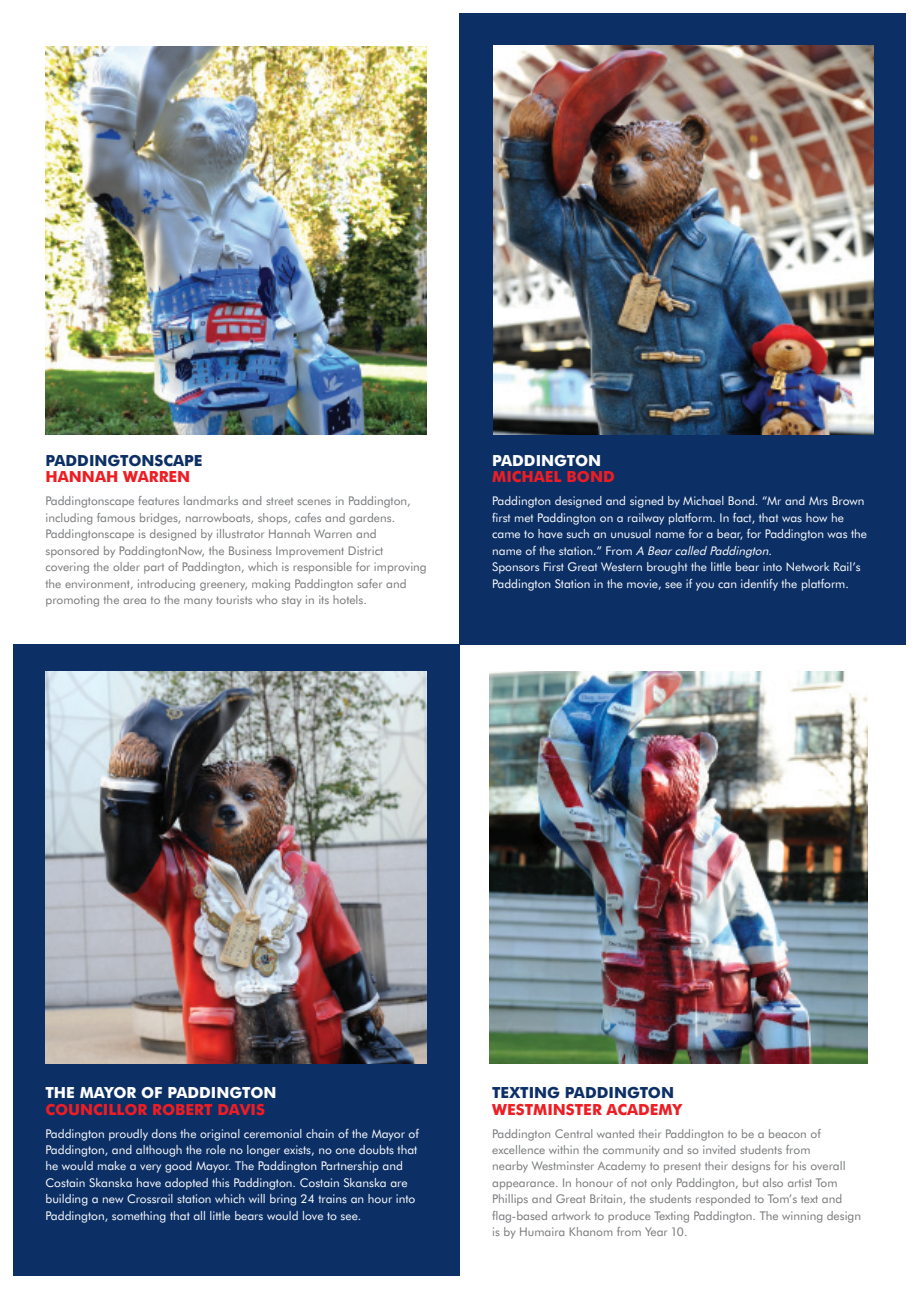
<style>
.page{position:relative;width:919px;height:1289px;background:#fff}
.page>*{position:absolute;margin:0;border:0;box-sizing:border-box;transform-origin:0 0}
.t1{font:700 15.3px "Futura BT";color:#ee1d23}
.t2{font:700 15.3px "Futura BT";color:#0c2f65}
.t3{font:700 15.3px "Futura BT";color:#fff}
.t4{font:12px/16.5px "Futura BT";color:#76787b}
.t5{font:12px/16.5px "Futura BT";color:#fff}
.s1{font-style:italic}
</style>
<div class="page">
<img style="left:489px;top:671px;width:378px;height:392px">
<div style="left:13px;top:644px;width:446px;height:632px;background:#0c2f65"></div>
<img style="left:46px;top:671px;width:381px;height:392px">
<div style="left:459px;top:13px;width:447px;height:631px;background:#0c2f65"></div>
<img style="left:493px;top:46px;width:380px;height:388px">
<img style="left:45px;top:47px;width:382px;height:388px">
<p class="t2" style="left:45px;top:451px;width:159px">PADDINGTONSCAPE</p>
<p class="t1" style="left:45px;top:467px;width:146px">HANNAH WARREN</p>
<p class="t4" style="left:45px;top:492px;width:383px">Paddingtonscape features landmarks and street scenes in Paddington, including famous bridges, narrowboats, shops, cafes and gardens.<br>Paddingtonscape is designed by illustrator Hannah Warren and sponsored by PaddingtonNow, the Business Improvement District covering the older part of Paddington, which is responsible for improving the environment, introducing greenery, making Paddington safer and promoting the area to the many tourists who stay in its hotels.</p>
<p class="t3" style="left:492px;top:451px;width:111px">PADDINGTON</p>
<p class="t1" style="left:492px;top:467px;width:124px">MICHAEL BOND</p>
<p class="t5" style="left:492px;top:492px;width:376px">Paddington designed and signed by Michael Bond. “Mr and Mrs Brown first met Paddington on a railway platform. In fact, that was how he came to have such an unusual name for a bear, for Paddington was the n a m e of t h e sta ti o n . ” F ro m <span class="s1">A Bearcalled Paddington</span>.</p>
<p class="t5" style="left:492px;top:558px;width:370px">Sponsors First Great Western brought the little bear into Network Rail’s<br>Paddington Station in the movie, see if you can identify the platform.</p>
<p class="t3" style="left:45px;top:1083px;width:232px">THE MAYOR OF PADDINGTON</p>
<p class="t1" style="left:45px;top:1099px;width:221px">COUNCILLOR ROBERT DAVIS</p>
<p class="t5" style="left:45px;top:1124px;width:375px">Paddington proudly dons the original ceremonial chain of the Mayor of Paddington, and although the role no longer exists, no one doubts that he would make a very good Mayor. The Paddington Partnership and Costain Skanska have adopted this Paddington. Costain Skanska are building a new Crossrail station which will bring 24 trains an hour into Paddington, something that all little bears would love to see.</p>
<p class="t2" style="left:492px;top:1083px;width:183px">TEXTING PADDINGTON</p>
<p class="t1" style="left:492px;top:1099px;width:191px">WESTMINSTER ACADEMY</p>
<p class="t4" style="left:492px;top:1124px;width:355px">Paddington Central wanted their Paddington to be a beacon of excellence within the community and so invited students from nearby Westminster Academy to present their designs for his overall appearance. In honour of not only Paddington, but also artist Tom Phillips and Great Britain, the students responded to Tom’s text and</p>
<p class="t4" style="left:492px;top:1206px;width:370px">flag-based artwork to produce Texting Paddington. The winning design</p>
<p class="t4" style="left:492px;top:1223px;width:197px">is by Humaira Khanom from Year 10.</p>
</div>
